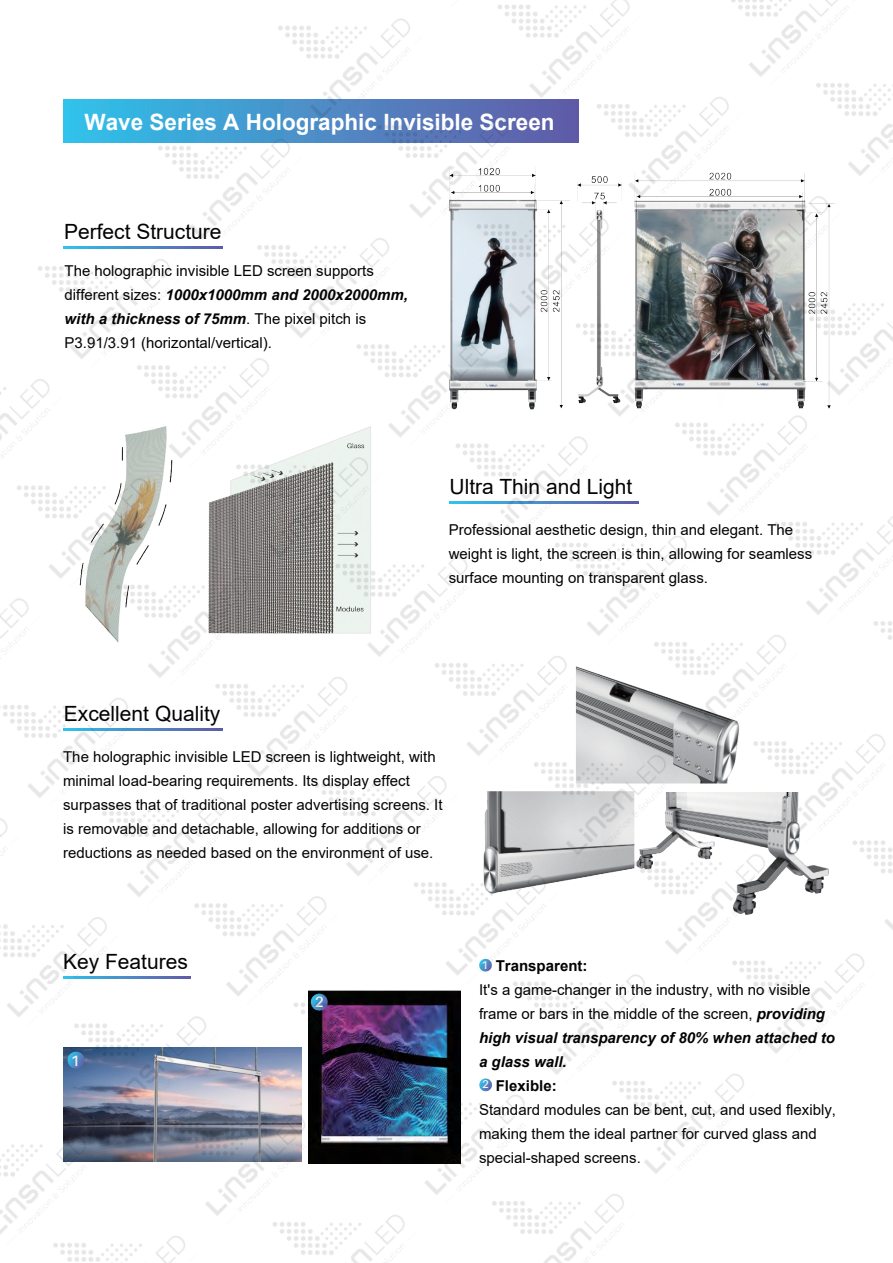
<style>
.page{position:relative;width:893px;height:1263px;background:#fff}
.page>*{position:absolute;margin:0;border:0;box-sizing:border-box;transform-origin:0 0}
.t1{font:700 22.5px "Arial";color:#fff}
.t2{font:21px "Arial";color:#030303}
.t3{font:15px/24px "Arial";color:#030303}
.t4{font:700 15px "Arial";color:#030303}
.t5{font:600 15px "Aileron";color:#f2f3f4}
.t6{font:600 11.25px "Aileron";color:#f2f3f4}
.s1{font-weight:700;font-style:italic}
</style>
<div class="page">
<svg style="left:64px;top:100px;width:505px;height:42px;background:#419dd2"></svg>
<hr style="left:64px;top:729px;width:158px;height:2px;background:#557dbd">
<img style="left:634px;top:211px;width:134px;height:141px">
<img style="left:506px;top:331px;width:43px;height:42px">
<img style="left:208px;top:503px;width:100px;height:110px">
<img style="left:783px;top:848px;width:42px;height:42px">
<img style="left:485px;top:791px;width:121px;height:90px">
<img style="left:585px;top:669px;width:141px;height:115px">
<img style="left:104px;top:1047px;width:162px;height:115px">
<img style="left:323px;top:990px;width:137px;height:161px">
<img style="left:739px;top:890px;width:125px;height:164px">
<img style="left:60px;top:1236px;width:125px;height:27px">
<img style="left:0;top:1130px;width:104px;height:120px">
<img style="left:0;top:1130px;width:5px;height:21px">
<img style="left:280px;top:1151px;width:125px;height:112px">
<img style="left:146px;top:1052px;width:177px;height:177px">
<img style="left:63px;top:976px;width:161px;height:154px">
<img style="left:0;top:917px;width:125px;height:114px">
<img style="left:0;top:818px;width:26px;height:114px">
<img style="left:499px;top:1194px;width:125px;height:69px">
<img style="left:366px;top:1031px;width:177px;height:177px">
<img style="left:266px;top:990px;width:178px;height:119px">
<img style="left:167px;top:896px;width:177px;height:114px">
<img style="left:102px;top:797px;width:143px;height:114px">
<img style="left:3px;top:698px;width:143px;height:114px">
<img style="left:0;top:598px;width:47px;height:114px">
<img style="left:619px;top:1010px;width:143px;height:164px">
<img style="left:486px;top:974px;width:177px;height:114px">
<img style="left:421px;top:812px;width:143px;height:177px">
<img style="left:322px;top:776px;width:143px;height:114px">
<img style="left:188px;top:613px;width:177px;height:178px">
<img style="left:89px;top:514px;width:177px;height:177px">
<img style="left:24px;top:472px;width:143px;height:120px">
<img style="left:0;top:379px;width:68px;height:114px">
<img style="left:606px;top:792px;width:177px;height:176px">
<img style="left:507px;top:692px;width:177px;height:177px">
<img style="left:442px;top:656px;width:143px;height:114px">
<img style="left:308px;top:557px;width:177px;height:113px">
<img style="left:209px;top:442px;width:177px;height:129px">
<img style="left:121px;top:358px;width:166px;height:114px">
<img style="left:38px;top:246px;width:150px;height:127px">
<img style="left:825px;top:848px;width:68px;height:99px">
<img style="left:726px;top:734px;width:164px;height:114px">
<img style="left:627px;top:635px;width:177px;height:114px">
<img style="left:562px;top:501px;width:143px;height:148px">
<img style="left:449px;top:373px;width:157px;height:177px">
<img style="left:329px;top:331px;width:177px;height:120px">
<img style="left:264px;top:238px;width:143px;height:114px">
<img style="left:131px;top:99px;width:177px;height:154px">
<img style="left:781px;top:516px;width:112px;height:113px">
<img style="left:648px;top:352px;width:177px;height:177px">
<img style="left:549px;top:253px;width:177px;height:177px">
<img style="left:450px;top:167px;width:177px;height:164px">
<img style="left:350px;top:99px;width:177px;height:133px">
<img style="left:251px;top:18px;width:177px;height:114px">
<img style="left:768px;top:303px;width:125px;height:106px">
<img style="left:669px;top:180px;width:177px;height:130px">
<img style="left:569px;top:97px;width:178px;height:114px">
<img style="left:470px;top:0;width:178px;height:112px">
<img style="left:470px;top:0;width:78px;height:12px">
<img style="left:789px;top:84px;width:104px;height:106px">
<img style="left:731px;top:0;width:136px;height:91px">
<h1 class="t1" style="left:84px;top:106px;width:472px">Wave Series A Holographic Invisible Screen</h1>
<h2 class="t2" style="left:64px;top:217px;width:159px">Perfect Structure</h2>
<p class="t3" style="left:65px;top:258px;width:345px">The holographic invisible LED screen supports different sizes: <span class="s1">1000x1000mm and 2000x2000mm, with a thickness of 75mm</span>. The pixel pitch is P3.91/3.91 (horizontal/vertical).</p>
<h2 class="t2" style="left:64px;top:699px;width:158px">Excellent Quality</h2>
<h2 class="t2" style="left:450px;top:472px;width:184px">Ultra Thin and Light</h2>
<p class="t3" style="left:449px;top:518px;width:365px">Professional aesthetic design, thin and elegant. The weight is light, the screen is thin, allowing for seamless surface mounting on transparent glass.</p>
<p class="t3" style="left:63px;top:745px;width:381px">The holographic invisible LED screen is lightweight, with minimal load-bearing requirements. Its display effect surpasses that of traditional poster advertising screens. It is removable and detachable, allowing for additions or reductions as needed based on the environment of use.</p>
<h2 class="t2" style="left:63px;top:947px;width:126px">Key Features</h2>
<p class="t5" style="left:71px;top:1052px;width:11px">1</p>
<p class="t5" style="left:315px;top:993px;width:11px">2</p>
<p class="t4" style="left:496px;top:955px;width:93px">Transparent:</p>
<p class="t3" style="left:479px;top:978px;width:357px">It's a game-changer in the industry, with no visible frame or bars in the middle of the screen, <span class="s1">providing high visual transparency of 80% when attached to a glass wall.</span></p>
<p class="t4" style="left:496px;top:1075px;width:62px">Flexible:</p>
<p class="t3" style="left:479px;top:1098px;width:358px">Standard modules can be bent, cut, and used flexibly, making them the ideal partner for curved glass and special-shaped screens.</p>
<p class="t6" style="left:482px;top:959px;width:8px">1</p>
<p class="t6" style="left:482px;top:1078px;width:8px">2</p>
</div>
